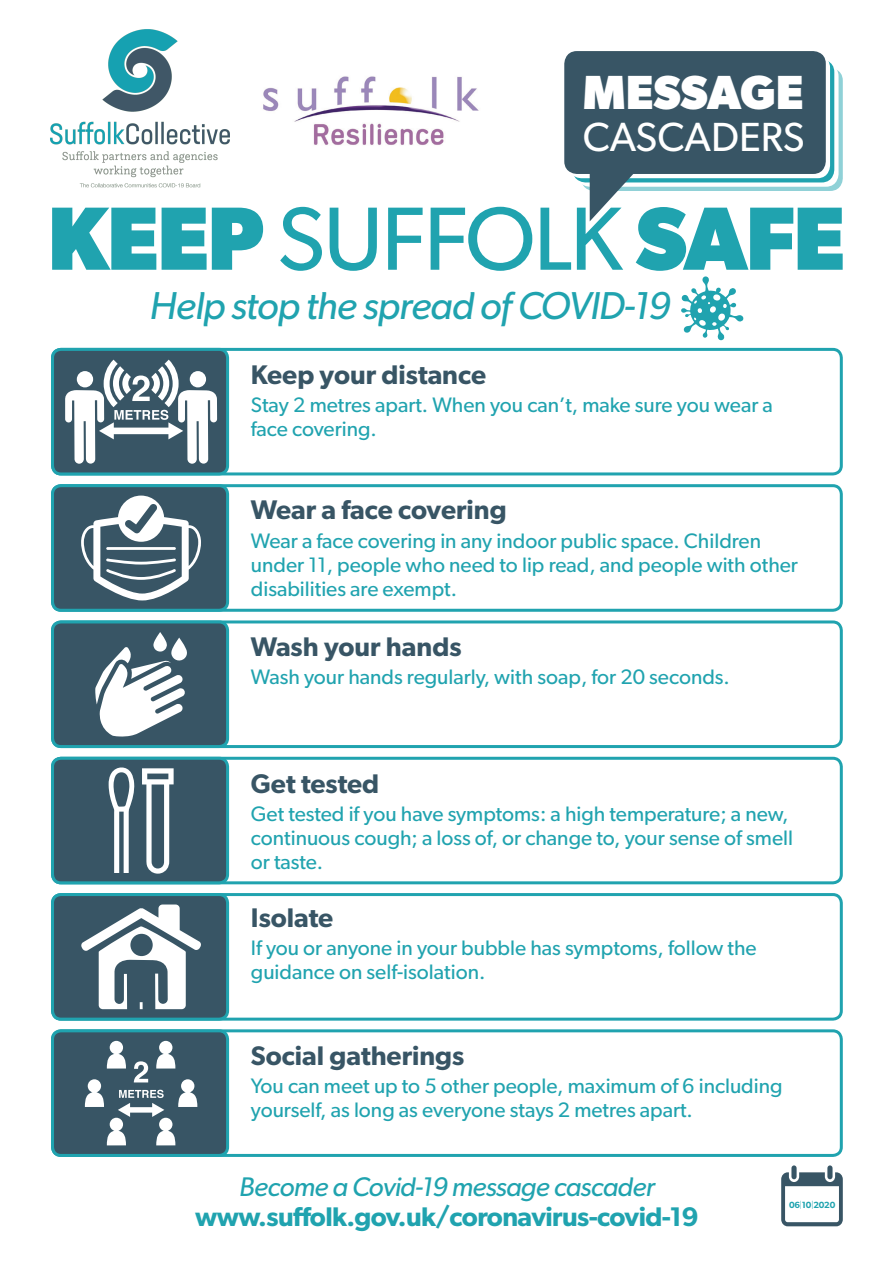
<style>
.page{position:relative;width:893px;height:1263px;background:#fff}
.page>*{position:absolute;margin:0;border:0;box-sizing:border-box;transform-origin:0 0}
._004__Main_Text{font:700 90px "Gibson";letter-spacing:-.02em;color:#20a3af}
._004__Main_Text-2{font:700 48px "Gibson";letter-spacing:-.005em;color:#fff}
._004__Main_Text-3{font:40.8px "Gibson";color:#fff}
._004__Main_Text-4{font:italic 39px "Gibson";letter-spacing:-.02em;color:#20a3af}
._002__Intro_Para{font:600 27px "Gibson";color:#385565}
._004__Main_Text-5{font:600 27px "Gibson";letter-spacing:-.02em;color:#20a3af}
._004__Main_Text-6{font:italic 27px "Gibson";letter-spacing:-.02em;color:#20a3af}
._002__Intro_Para-2{font:21px/24px "Gibson";color:#20a3af}
._004__Main_Text-7{font:600 9px "Gibson";letter-spacing:-.02em;color:#20a3af}
.s1{font-weight:400}
.s2{font-weight:300}
</style>
<div class="page">
<div style="left:51px;top:484px;width:792px;height:128px;border:3px solid #20a3af;border-radius:9px"></div>
<div style="left:53px;top:486px;width:175px;height:124px;background:#385565;border-radius:9px"></div>
<div style="left:51px;top:484px;width:178px;height:128px;border:3px solid #20a3af;border-radius:9px"></div>
<svg style="left:81px;top:496px;width:120px;height:104px"></svg>
<div style="left:51px;top:348px;width:792px;height:127px;border:3px solid #20a3af;border-radius:9px"></div>
<div style="left:53px;top:349px;width:175px;height:125px;background:#385565;border-radius:9px"></div>
<div style="left:51px;top:348px;width:178px;height:127px;border:3px solid #20a3af;border-radius:9px"></div>
<svg style="left:65px;top:360px;width:152px;height:104px"></svg>
<img style="left:50px;top:29px;width:180px;height:159px">
<svg style="left:581px;top:68px;width:262px;height:123px"></svg>
<svg style="left:577px;top:64px;width:261px;height:123px"></svg>
<svg style="left:573px;top:60px;width:261px;height:122px"></svg>
<div style="left:568px;top:55px;width:262px;height:123px;background:#fff;border-radius:13px"></div>
<div style="left:564px;top:51px;width:262px;height:123px;background:#385565;border-radius:13px"></div>
<svg style="left:590px;top:174px;width:56px;height:47px"></svg>
<svg style="left:681px;top:276px;width:63px;height:65px"></svg>
<svg style="left:781px;top:1165px;width:62px;height:61px"></svg>
<div style="left:51px;top:620px;width:792px;height:128px;border:3px solid #20a3af;border-radius:9px"></div>
<div style="left:53px;top:622px;width:175px;height:124px;background:#385565;border-radius:9px"></div>
<div style="left:51px;top:620px;width:178px;height:128px;border:3px solid #20a3af;border-radius:9px"></div>
<svg style="left:95px;top:632px;width:92px;height:105px"></svg>
<div style="left:51px;top:757px;width:792px;height:127px;border:3px solid #20a3af;border-radius:9px"></div>
<div style="left:53px;top:758px;width:175px;height:125px;background:#385565;border-radius:9px"></div>
<div style="left:51px;top:757px;width:178px;height:127px;border:3px solid #20a3af;border-radius:9px"></div>
<svg style="left:109px;top:767px;width:65px;height:107px"></svg>
<div style="left:51px;top:893px;width:792px;height:128px;border:3px solid #20a3af;border-radius:9px"></div>
<div style="left:53px;top:894px;width:175px;height:125px;background:#385565;border-radius:9px"></div>
<div style="left:51px;top:893px;width:178px;height:128px;border:3px solid #20a3af;border-radius:9px"></div>
<svg style="left:81px;top:904px;width:120px;height:105px"></svg>
<div style="left:51px;top:1029px;width:792px;height:128px;border:3px solid #20a3af;border-radius:9px"></div>
<div style="left:53px;top:1031px;width:175px;height:124px;background:#385565;border-radius:9px"></div>
<div style="left:51px;top:1029px;width:178px;height:128px;border:3px solid #20a3af;border-radius:9px"></div>
<svg style="left:85px;top:1041px;width:112px;height:104px"></svg>
<img style="left:263px;top:76px;width:216px;height:69px">
<p class="_004__Main_Text-2" style="left:583px;top:63px;width:222px">MESSAGE</p>
<p class="_004__Main_Text-3" style="left:583px;top:112px;width:223px">CASCADERS</p>
<p class="_004__Main_Text" style="left:48px;top:185px;width:799px">KEEP <span class="s1">SUFFOLK</span> SAFE</p>
<p class="_004__Main_Text-4" style="left:150px;top:282px;width:523px">Help stop the spread of COVID-19</p>
<p class="_002__Intro_Para" style="left:251px;top:359px;width:237px">Keep your distance</p>
<p class="_002__Intro_Para-2" style="left:251px;top:393px;width:523px">Stay 2 metres apart. When you can’t, make sure you wear a face covering.</p>
<p class="_002__Intro_Para" style="left:251px;top:494px;width:257px">Wear a face covering</p>
<p class="_002__Intro_Para-2" style="left:251px;top:528px;width:549px">Wear a face covering in any indoor public space. Children under 11, people who need to lip read, and people with other disabilities are exempt.</p>
<p class="_002__Intro_Para" style="left:251px;top:630px;width:212px">Wash your hands</p>
<p class="_002__Intro_Para-2" style="left:251px;top:664px;width:480px">Wash your hands regularly, with soap, for 20 seconds.</p>
<p class="_002__Intro_Para" style="left:251px;top:767px;width:130px">Get tested</p>
<p class="_002__Intro_Para-2" style="left:251px;top:802px;width:544px">Get tested if you have symptoms: a high temperature; a new, continuous cough; a loss of, or change to, your sense of smell or taste.</p>
<p class="_002__Intro_Para" style="left:251px;top:902px;width:84px">Isolate</p>
<p class="_002__Intro_Para-2" style="left:251px;top:936px;width:507px">If you or anyone in your bubble has symptoms, follow the guidance on self-isolation.</p>
<p class="_002__Intro_Para" style="left:251px;top:1039px;width:215px">Social gatherings</p>
<p class="_002__Intro_Para-2" style="left:251px;top:1073px;width:533px">You can meet up to 5 other people, maximum of 6 including yourself, as long as everyone stays 2 metres apart.</p>
<p class="_004__Main_Text-6" style="left:239px;top:1170px;width:417px">Become a Covid-19 message cascader</p>
<p class="_004__Main_Text-5" style="left:195px;top:1200px;width:505px">www.suffolk.gov.uk/coronavirus-covid-19</p>
<p class="_004__Main_Text-7" style="left:789px;top:1199px;width:48px">06<span class="s2">|</span>10<span class="s2">|</span>2020</p>
</div>
